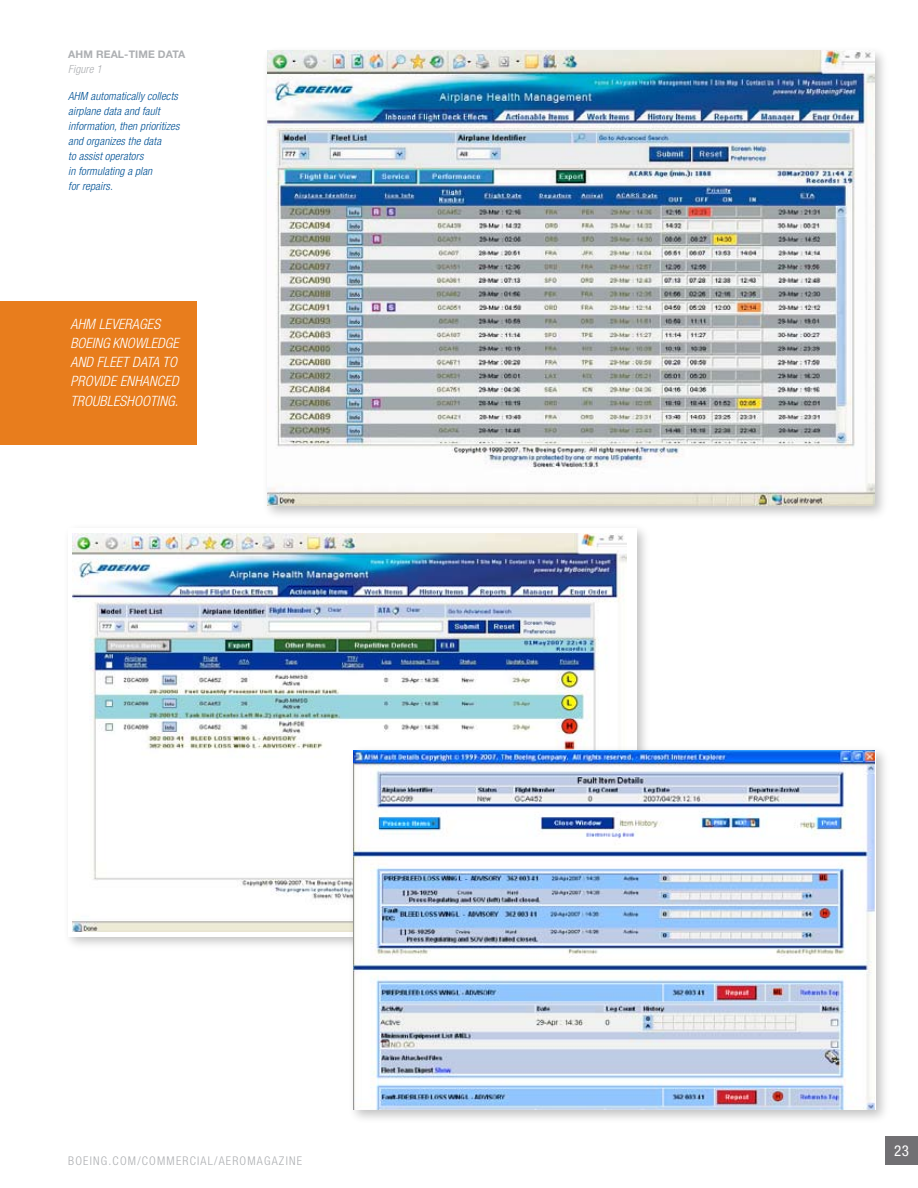
<style>
.page{position:relative;width:918px;height:1188px;background:#fff}
.page>*{position:absolute;margin:0;border:0;box-sizing:border-box;transform-origin:0 0}
.t1{font:condensed 15px "Helvetica Neue LT Std";color:#fff}
.t2{font:italic 300 condensed 14.25px/19.2px "Helvetica Neue LT Std";letter-spacing:.01em;color:#fff}
.t3{font:300 condensed 12px "Helvetica Neue LT Std";letter-spacing:.1em;color:#adafb2}
.t4{font:italic 300 condensed 11.25px/15px "Helvetica Neue LT Std";letter-spacing:.01em;color:#005295}
.t5{font:italic 300 condensed 11.25px "Helvetica Neue LT Std";letter-spacing:.01em;color:#adafb2}
.t6{font:700 10.5px "Helvetica Neue LT Std";color:#adafb2}
</style>
<div class="page">
<div style="left:885px;top:1136px;width:33px;height:29px;background:#717073"></div>
<div style="left:0;top:301px;width:197px;height:144px;background:#e87d1d"></div>
<div style="left:262px;top:45px;width:628px;height:475px;background:#000;opacity:.25"></div>
<img style="left:268px;top:51px;width:606px;height:455px">
<div style="left:62px;top:523px;width:590px;height:430px;background:#000;opacity:.25"></div>
<div style="left:68px;top:529px;width:568px;height:407px;background:#fff"></div>
<img style="left:72px;top:533px;width:554px;height:399px">
<div style="left:348px;top:744px;width:544px;height:380px;background:#000;opacity:.25"></div>
<img style="left:354px;top:750px;width:521px;height:360px">
<p class="t6" style="left:68px;top:48px;width:36px">AHM REAL</p>
<p class="t6" style="left:124px;top:48px;width:12px">-TIME</p>
<p class="t6" style="left:158px;top:48px;width:8px">DATA</p>
<p class="t5" style="left:68px;top:63px;width:35px">Figure 1</p>
<p class="t4" style="left:68px;top:89px;width:113px">AHM automatically collects airplane data and fault information, then prioritizes and organizes the data<br>to assist operators<br>in formulating a plan<br>for repairs.</p>
<p class="t2" style="left:70px;top:315px;width:110px">AHM LEVERAGES<br>BOEING knowledge<br>AND FL EET DATA TO<br>PROVIDE ENHANCED<br>TROUBL ESHOOTING .</p>
<p class="t3" style="left:68px;top:1153px;width:235px">BOEING.COM/COMMERCIAL/AEROMAGAZINE</p>
<h1 class="t1" style="left:894px;top:1142px;width:16px">23</h1>
</div>
